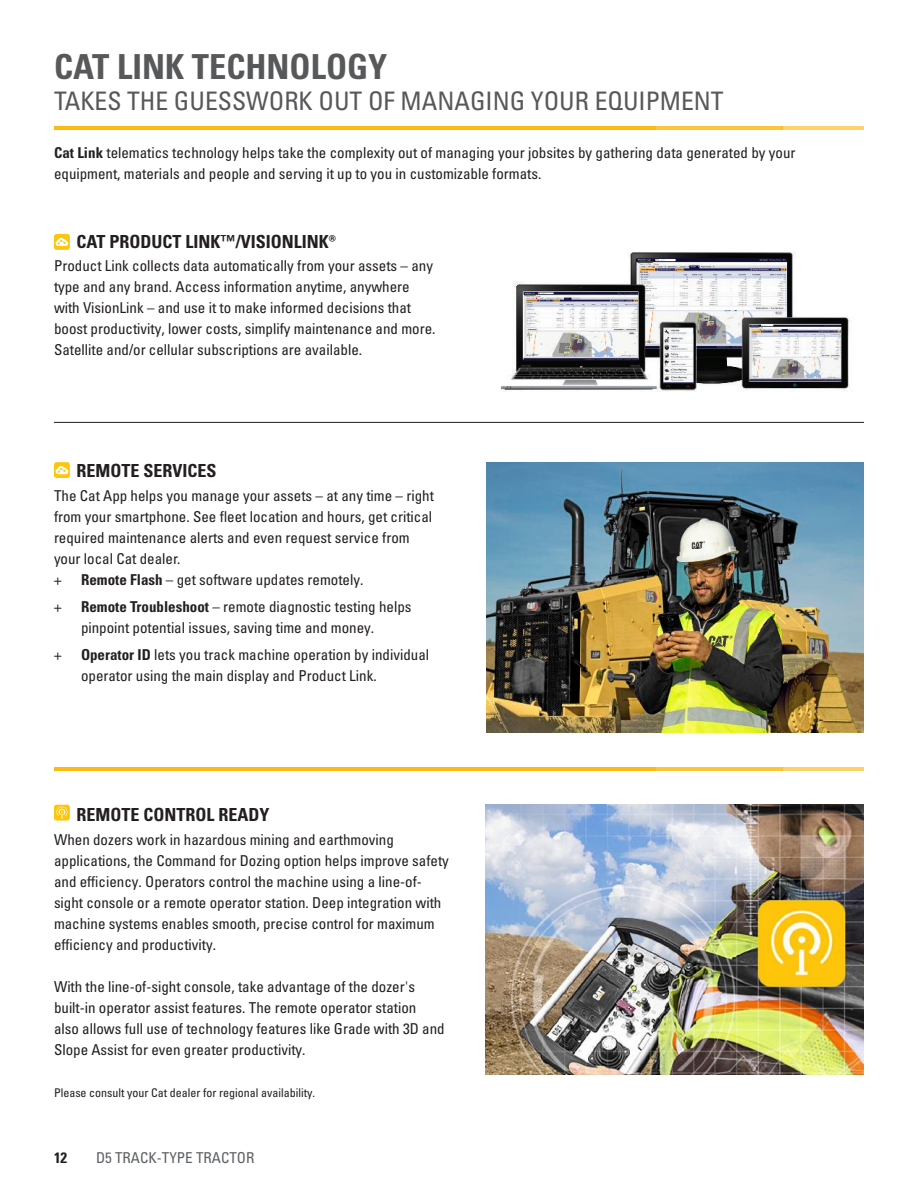
<style>
.page{position:relative;width:918px;height:1188px;background:#fff}
.page>*{position:absolute;margin:0;border:0;box-sizing:border-box;transform-origin:0 0}
.Headline_medium_gray{font:34.5px "Univers LTCYR 67 Bold Cond";color:#57585a}
.Headline_small_gray{font:condensed 25.5px "Univers LTCYR 57";color:#57585a}
.Headline_small_black{font:18px "Univers LTCYR 67 Bold Cond";color:#231f20}
.Body_copy{font:condensed 15px/21px "Univers LTCYR 57";color:#231f20}
.t1{font:condensed 15px "Univers LTCYR 57";color:#5d6163}
.t2{font:15px "Univers LTCYR 67 Bold Cond";color:#231f20}
.Body_copy-2{font:condensed 12px "Univers LTCYR 57";color:#231f20}
.s1{font-family:"Univers LTCYR 67 Bold Cond";font-stretch:normal}
</style>
<div class="page">
<img style="left:485px;top:252px;width:379px;height:170px">
<hr style="left:54px;top:127px;width:601px;height:3px;background:#fcba13">
<hr style="left:654px;top:127px;width:128px;height:3px;background:#fcba13">
<hr style="left:782px;top:127px;width:82px;height:3px;background:#fcba13">
<img style="left:485px;top:805px;width:379px;height:270px">
<hr style="left:54px;top:422px;width:810px;height:1px;background:#231f20">
<svg style="left:54px;top:234px;width:16px;height:16px"></svg>
<svg style="left:54px;top:462px;width:16px;height:16px"></svg>
<svg style="left:54px;top:805px;width:16px;height:16px"></svg>
<hr style="left:54px;top:767px;width:601px;height:4px;background:#fcba13">
<hr style="left:654px;top:767px;width:128px;height:4px;background:#fcc437">
<hr style="left:782px;top:767px;width:82px;height:4px;background:#fdd266">
<img style="left:486px;top:462px;width:378px;height:270px">
<p class="Headline_medium_gray" style="left:54px;top:46px;width:335px">CAT LINK TECHNOLOGY</p>
<p class="Headline_small_gray" style="left:54px;top:85px;width:671px">TAKES THE GUESSWORK OUT OF MANAGING YOUR EQUIPMENT</p>
<p class="Body_copy" style="left:54px;top:141px;width:743px"><span class="s1">Cat Link</span> telematics technology helps take the complexity out of managing your jobsites by gathering data generated by your equipment, materials and people and serving it up to you in customizable formats.</p>
<p class="Headline_small_black" style="left:76px;top:231px;width:261px">CAT PRODUCT LINK™/VISIONLINK®</p>
<p class="Body_copy" style="left:54px;top:255px;width:383px">Product Link collects data automatically from your assets – any type and any brand. Access information anytime, anywhere with VisionLink – and use it to make informed decisions that boost productivity, lower costs, simplify maintenance and more.<br>Satellite and/or cellular subscriptions are available.</p>
<p class="Headline_small_black" style="left:76px;top:459px;width:142px">REMOTE SERVICES</p>
<p class="Body_copy" style="left:54px;top:485px;width:381px">The Cat App helps you manage your assets – at any time – right</p>
<p class="Body_copy" style="left:54px;top:506px;width:380px">from your smartphone. See fleet location and hours, get critical</p>
<p class="Body_copy" style="left:54px;top:527px;width:357px">required maintenance alerts and even request service from</p>
<p class="Body_copy" style="left:54px;top:548px;width:128px">your local Cat dealer.</p>
<p class="Body_copy" style="left:54px;top:569px;width:9px">+</p>
<p class="Body_copy" style="left:81px;top:569px;width:284px"><span class="s1">Remote Flash</span> – get software updates remotely.</p>
<p class="Body_copy" style="left:54px;top:596px;width:9px">+</p>
<p class="Body_copy" style="left:81px;top:596px;width:332px"><span class="s1">Remote Troubleshoot</span> – remote diagnostic testing helps pinpoint potential issues, saving time and money.</p>
<p class="Body_copy" style="left:54px;top:644px;width:9px">+</p>
<p class="Body_copy" style="left:81px;top:644px;width:350px"><span class="s1">Operator ID</span> lets you track machine operation by individual operator using the main display and Product Link.</p>
<p class="Headline_small_black" style="left:76px;top:803px;width:195px">REMOTE CONTROL READY</p>
<p class="Body_copy" style="left:54px;top:828px;width:396px">When dozers work in hazardous mining and earthmoving applications, the Command for Dozing option helps improve safety and efficiency. Operators control the machine using a line-of&shy;sight console or a remote operator station. Deep integration with machine systems enables smooth, precise control for maximum efficiency and productivity.</p>
<p class="Body_copy" style="left:54px;top:975px;width:392px">With the line-of-sight console, take advantage of the dozer's built-in operator assist features. The remote operator station also allows full use of technology features like Grade with 3D and Slope Assist for even greater productivity.</p>
<p class="Body_copy-2" style="left:54px;top:1085px;width:263px">Please consult your Cat dealer for regional availability.</p>
<p class="t2" style="left:54px;top:1148px;width:15px">12</p>
<p class="t1" style="left:96px;top:1148px;width:160px">D5 TRACK-TYPE TRACTOR</p>
</div>
